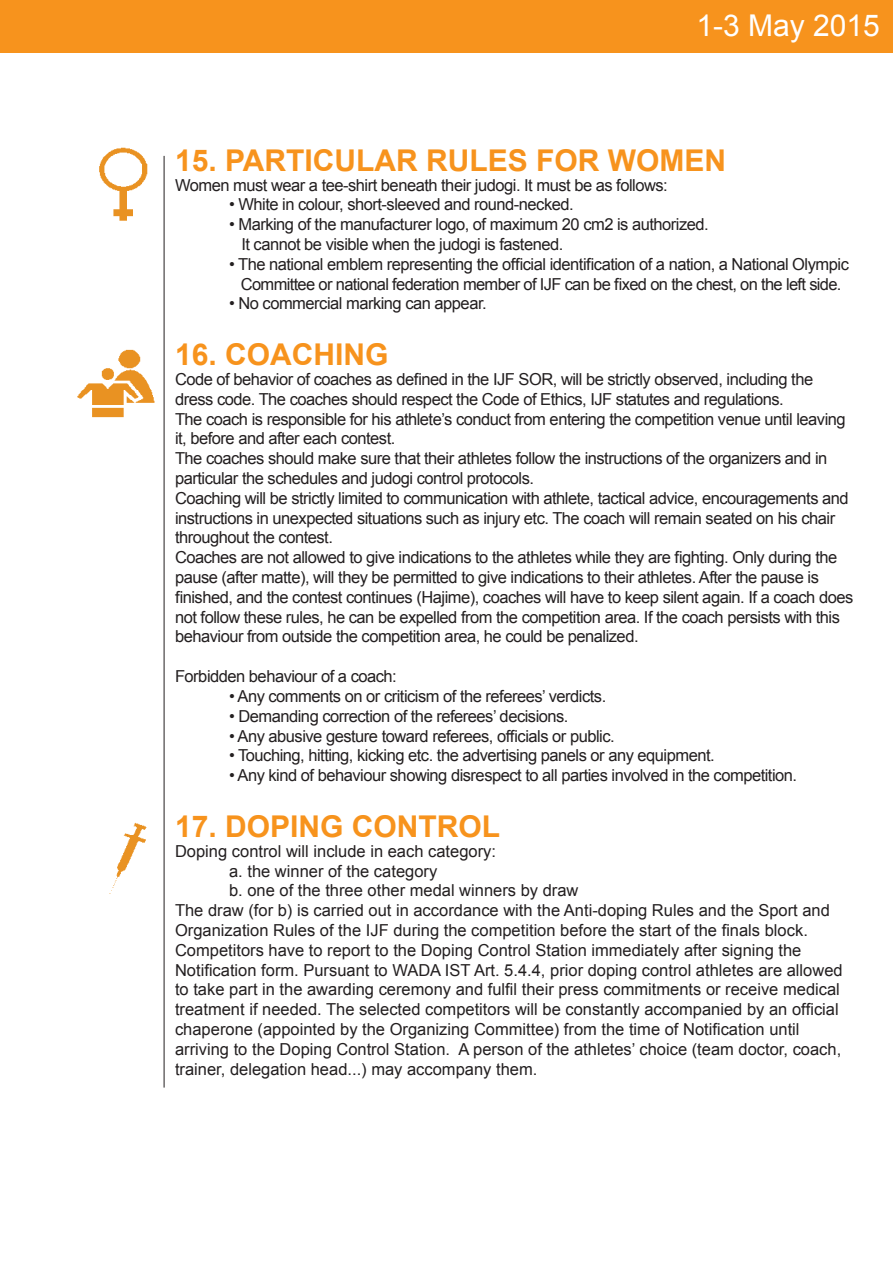
<style>
.page{position:relative;width:893px;height:1263px;background:#fff}
.page>*{position:absolute;margin:0;border:0;box-sizing:border-box;transform-origin:0 0}
.t1{font:700 30px "Arial";color:#f7931d}
.t2{font:30px "Arial";color:#fff}
.t3{font:16.5px/19.8px "Arial";letter-spacing:-.03em;color:#231f20}
.t4{font:16.5px "Arial";color:#231f20}
</style>
<div class="page">
<div style="left:0;top:0;width:893px;height:52px;background:#f7931d"></div>
<hr style="left:164px;top:156px;width:1px;height:931px;background:#231f20">
<img style="left:109px;top:822px;width:38px;height:72px">
<img style="left:77px;top:349px;width:78px;height:69px">
<img style="left:99px;top:147px;width:49px;height:74px">
<h1 class="t2" style="left:696px;top:6px;width:185px">1-3 May 2015</h1>
<h1 class="t1" style="left:175px;top:140px;width:553px">15. PARTICULAR RULES FOR WOMEN</h1>
<p class="t3" style="left:175px;top:175px;width:494px">Women must wear a tee-shirt beneath their judogi. It must be as follows:</p>
<p class="t3" style="left:229px;top:195px;width:346px">• White in colour, short-sleeved and round-necked.</p>
<p class="t3" style="left:241px;top:215px;width:469px;text-indent:-12px">• Marking of the manufacturer logo, of maximum 20 cm2 is authorized.<br>It cannot be visible when the judogi is fastened.</p>
<p class="t3" style="left:229px;top:254px;width:621px;text-align:center">• The national emblem representing the official identification of a nation, a National Olympic<br>Committee or national federation member of IJF can be fixed on the chest, on the left side.</p>
<p class="t3" style="left:229px;top:294px;width:259px">• No commercial marking can appear.</p>
<h1 class="t1" style="left:175px;top:335px;width:215px">16. COACHING</h1>
<p class="t3" style="left:175px;top:369px;width:680px">Code of behavior of coaches as defined in the IJF SOR, will be strictly observed, including the dress code. The coaches should respect the Code of Ethics, IJF statutes and regulations.<br>The coach is responsible for his athlete’s conduct from entering the competition venue until leaving it, before and after each contest.<br>The coaches should make sure that their athletes follow the instructions of the organizers and in particular the schedules and judogi control protocols.<br>Coaching will be strictly limited to communication with athlete, tactical advice, encouragements and instructions in unexpected situations such as injury etc. The coach will remain seated on his chair throughout the contest.<br>Coaches are not allowed to give indications to the athletes while they are fighting. Only during the pause (after matte), will they be permitted to give indications to their athletes. After the pause is finished, and the contest continues (Hajime), coaches will have to keep silent again. If a coach does not follow these rules, he can be expelled from the competition area. If the coach persists with this behaviour from outside the competition area, he could be penalized.</p>
<p class="t3" style="left:175px;top:666px;width:223px">Forbidden behaviour of a coach:</p>
<p class="t3" style="left:229px;top:686px;width:379px">• Any comments on or criticism of the referees’ verdicts.</p>
<p class="t3" style="left:229px;top:706px;width:341px">• Demanding correction of the referees’ decisions.</p>
<p class="t3" style="left:229px;top:726px;width:387px">• Any abusive gesture toward referees, officials or public.</p>
<p class="t3" style="left:229px;top:746px;width:487px">• Touching, hitting, kicking etc. the advertising panels or any equipment.</p>
<p class="t3" style="left:229px;top:765px;width:570px">• Any kind of behaviour showing disrespect to all parties involved in the competition.</p>
<h1 class="t1" style="left:175px;top:806px;width:327px">17. DOPING CONTROL</h1>
<p class="t4" style="left:175px;top:840px;width:322px">Doping control will include in each category:</p>
<p class="t4" style="left:229px;top:860px;width:210px">a. the winner of the category</p>
<p class="t4" style="left:229px;top:880px;width:351px">b. one of the three other medal winners by draw</p>
<p class="t4" style="left:175px;top:899px;width:656px">The draw (for b) is carried out in accordance with the Anti-doping Rules and the Sport and</p>
<p class="t4" style="left:175px;top:919px;width:634px">Organization Rules of the IJF during the competition before the start of the finals block.</p>
<p class="t4" style="left:175px;top:939px;width:628px">Competitors have to report to the Doping Control Station immediately after signing the</p>
<p class="t4" style="left:175px;top:959px;width:669px">Notification form. Pursuant to WADA IST Art. 5.4.4, prior doping control athletes are allowed</p>
<p class="t4" style="left:175px;top:979px;width:666px">to take part in the awarding ceremony and fulfil their press commitments or receive medical</p>
<p class="t4" style="left:175px;top:998px;width:665px">treatment if needed. The selected competitors will be constantly accompanied by an official</p>
<p class="t4" style="left:175px;top:1018px;width:626px">chaperone (appointed by the Organizing Committee) from the time of Notification until</p>
<p class="t4" style="left:175px;top:1038px;width:668px">arriving to the Doping Control Station. A person of the athletes’ choice (team doctor, coach,</p>
<p class="t4" style="left:175px;top:1058px;width:364px">trainer, delegation head...) may accompany them.</p>
</div>
